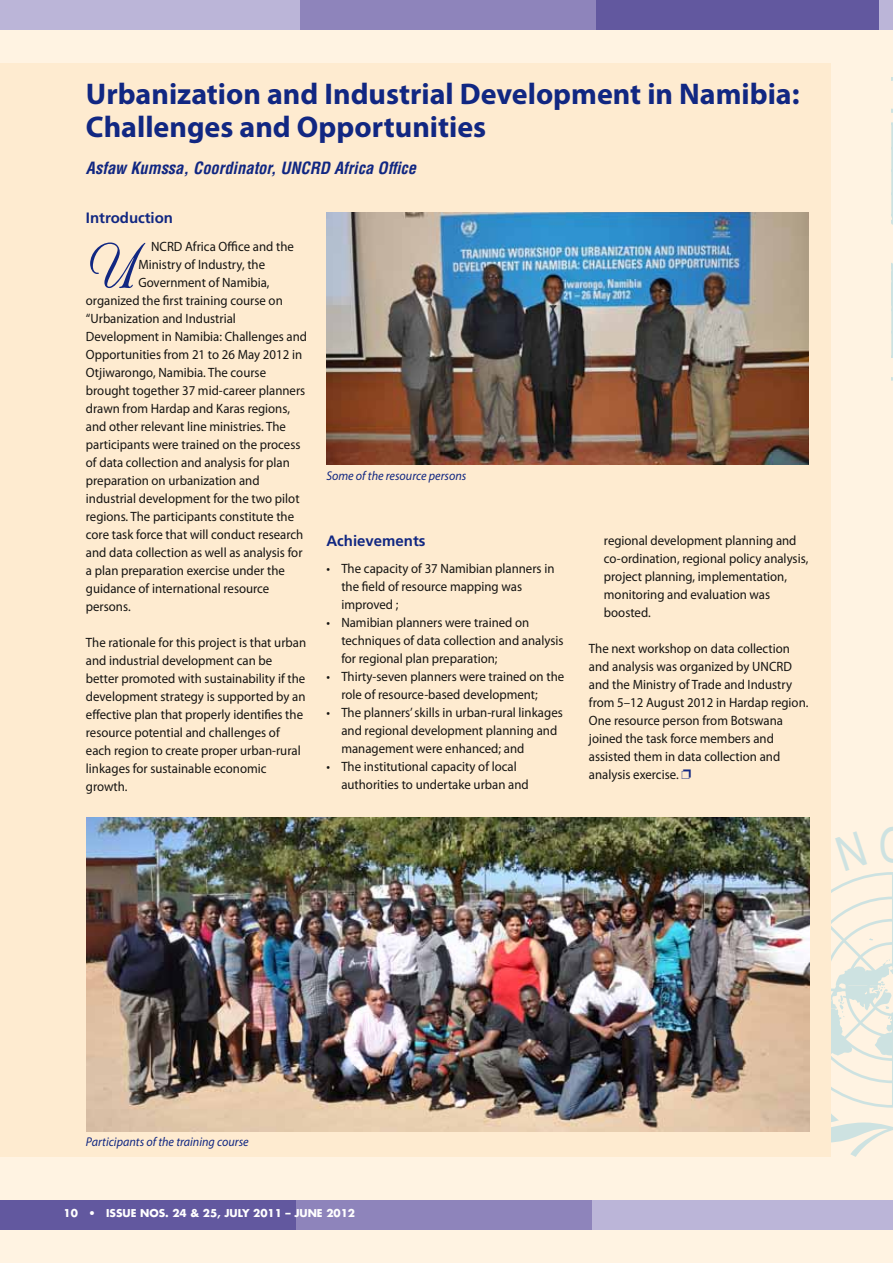
<style>
.page{position:relative;width:893px;height:1263px;background:#fff3e2}
.page>*{position:absolute;margin:0;border:0;box-sizing:border-box;transform-origin:0 0}
.t1{font:76.35px "Nuptial Script";color:#112782;scale:.95 1}
.t2{font:700 30px/33px "Myriad Pro";color:#112782}
.t3{font:italic 700 condensed 16.5px "Helvetica";color:#112782}
.t4{font:700 15px "Frutiger";color:#112782}
.t5{font:13.5px/18px "Myriad Pro";color:#151412;scale:.95 1}
.t6{font:italic 12.75px "Myriad Pro";color:#112782;scale:.95 1}
.t7{font:700 10.5px "Futura";color:#fff}
</style>
<div class="page">
<hr style="left:891px;top:1200px;width:2px;height:29px;background:#bbb5d8">
<div style="left:592px;top:1200px;width:298px;height:29px;background:#bbb5d8"></div>
<div style="left:295px;top:1200px;width:297px;height:29px;background:#8e84bb"></div>
<div style="left:0;top:1200px;width:295px;height:29px;background:#62589f"></div>
<svg style="left:892px;top:122px;width:1px;height:236px"></svg>
<div style="left:596px;top:0;width:297px;height:29px;background:#62589f"></div>
<div style="left:298px;top:0;width:298px;height:29px;background:#8e84bb"></div>
<div style="left:0;top:0;width:299px;height:29px;background:#bbb5d8"></div>
<div style="left:0;top:63px;width:830px;height:1094px;background:#feebd0"></div>
<img style="left:326px;top:212px;width:482px;height:252px">
<img style="left:86px;top:817px;width:723px;height:314px">
<div style="left:879px;top:0;width:14px;height:29px;background:#bbb5d8"></div>
<img style="left:726px;top:832px;width:167px;height:324px">
<h2 class="t2" style="left:86px;top:77px;width:715px">Urbanization and Industrial Development in Namibia:<br>Challenges and Opportunities</h2>
<p class="t3" style="left:86px;top:158px;width:332px">Asfaw Kumssa, Coordinator, UNCRD Africa Office</p>
<p class="t4" style="left:86px;top:209px;width:89px">Introduction</p>
<h1 class="t1" style="left:86px;top:224px;width:57px">U</h1>
<p class="t5" style="left:151px;top:237px;width:152px">NCRD Africa Office and the</p>
<p class="t5" style="left:138px;top:255px;width:135px">Ministry of Industry, the</p>
<p class="t5" style="left:138px;top:273px;width:140px">Government of Namibia,</p>
<p class="t5" style="left:86px;top:291px;width:209px">organized the first training course on</p>
<p class="t5" style="left:86px;top:309px;width:159px">“Urbanization and Industrial</p>
<p class="t5" style="left:86px;top:327px;width:234px">Development in Namibia: Challenges and</p>
<p class="t5" style="left:86px;top:345px;width:229px">Opportunities from 21 to 26 May 2012 in</p>
<p class="t5" style="left:86px;top:363px;width:191px">Otjiwarongo, Namibia. The course</p>
<p class="t5" style="left:86px;top:381px;width:232px">brought together 37 mid-career planners</p>
<p class="t5" style="left:86px;top:399px;width:216px">drawn from Hardap and Karas regions,</p>
<p class="t5" style="left:86px;top:417px;width:212px">and other relevant line ministries. The</p>
<p class="t5" style="left:86px;top:435px;width:227px">participants were trained on the process</p>
<p class="t5" style="left:86px;top:453px;width:216px">of data collection and analysis for plan</p>
<p class="t5" style="left:86px;top:471px;width:184px">preparation on urbanization and</p>
<p class="t5" style="left:86px;top:489px;width:226px">industrial development for the two pilot</p>
<p class="t5" style="left:86px;top:507px;width:221px">regions. The participants constitute the</p>
<p class="t5" style="left:86px;top:525px;width:230px">core task force that will conduct research</p>
<p class="t5" style="left:86px;top:543px;width:230px">and data collection as well as analysis for</p>
<p class="t5" style="left:86px;top:561px;width:211px">a plan preparation exercise under the</p>
<p class="t5" style="left:86px;top:579px;width:195px">guidance of international resource</p>
<p class="t5" style="left:86px;top:597px;width:49px">persons.</p>
<p class="t5" style="left:86px;top:633px;width:233px">The rationale for this project is that urban and industrial development can be better promoted with sustainability if the development strategy is supported by an effective plan that properly identifies the resource potential and challenges of each region to create proper urban-rural linkages for sustainable economic growth.</p>
<p class="t6" style="left:326px;top:468px;width:149px">Some of the resource persons</p>
<p class="t4" style="left:326px;top:532px;width:101px">Achievements</p>
<p class="t5" style="left:341px;top:559px;width:226px;text-indent:-15px">• The capacity of 37 Namibian planners in the field of resource mapping was improved ;</p>
<p class="t5" style="left:341px;top:613px;width:235px;text-indent:-15px">• Namibian planners were trained on techniques of data collection and analysis for regional plan preparation;</p>
<p class="t5" style="left:341px;top:667px;width:236px;text-indent:-15px">• Thirty-seven planners were trained on the role of resource-based development;</p>
<p class="t5" style="left:341px;top:703px;width:235px;text-indent:-15px">• The planners’ skills in urban-rural linkages and regional development planning and management were enhanced; and</p>
<p class="t5" style="left:341px;top:757px;width:199px;text-indent:-15px">• The institutional capacity of local authorities to undertake urban and</p>
<p class="t5" style="left:604px;top:531px;width:217px">regional development planning and co-ordination, regional policy analysis, project planning, implementation, monitoring and evaluation was boosted.</p>
<p class="t5" style="left:589px;top:639px;width:233px">The next workshop on data collection and analysis was organized by UNCRD and the Ministry of Trade and Industry from 5–12 August 2012 in Hardap region.<br>One resource person from Botswana joined the task force members and assisted them in data collection and analysis exercise.</p>
<p class="t6" style="left:86px;top:1134px;width:173px">Participants of the training course</p>
<p class="t7" style="left:64px;top:1206px;width:293px">10 • ISSUE NOS. 24 &amp; 25, JULY 2011 – JUNE 2012</p>
</div>
